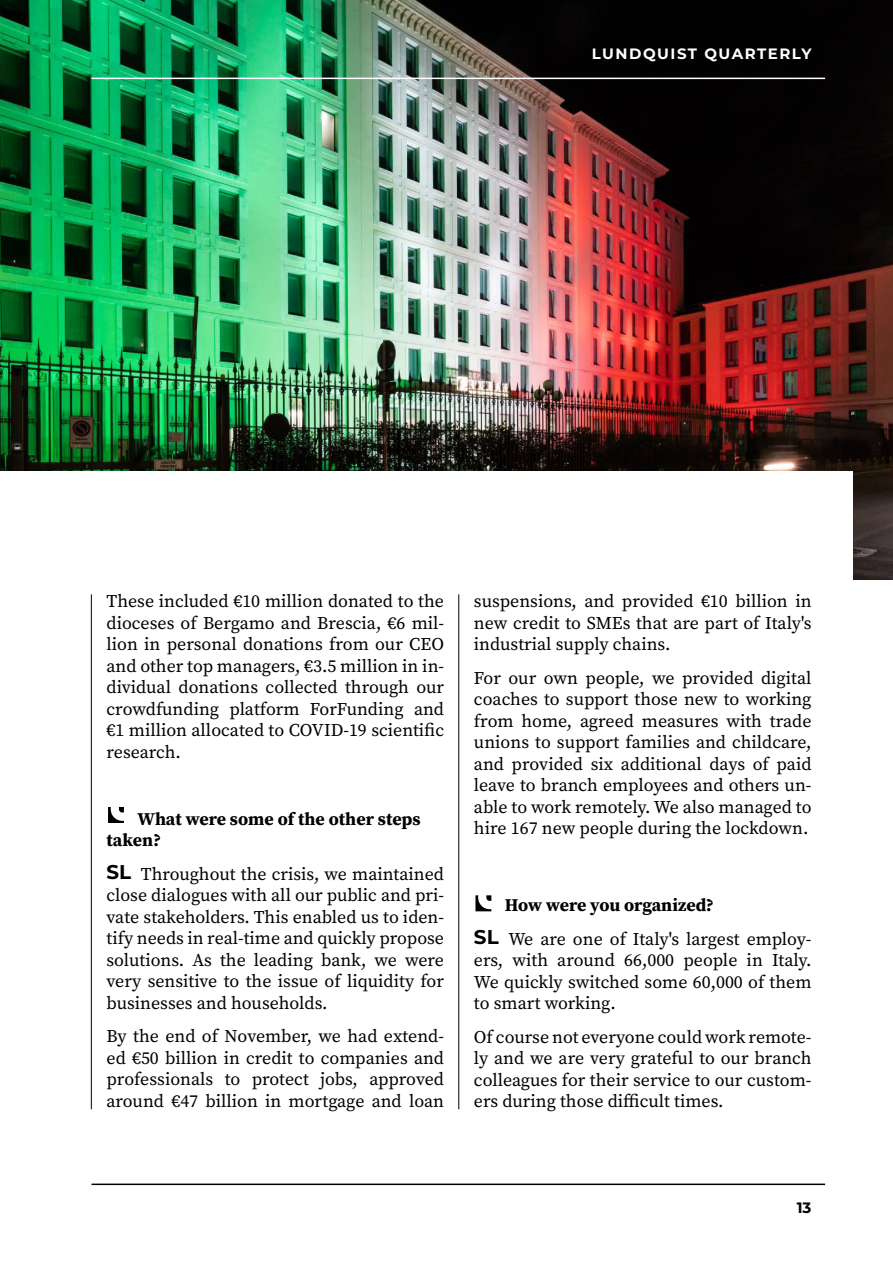
<style>
.page{position:relative;width:893px;height:1263px;background:#fff}
.page>*{position:absolute;margin:0;border:0;box-sizing:border-box;transform-origin:0 0}
.t1{font:700 19.95px "Montserrat";color:#000}
.t2{font:18px/21.5px "Source Serif Pro";color:#000;text-align:justify}
.t3{font:700 18px/21.5px "Source Serif Pro";color:#000}
.t4{font:700 15px "Montserrat";letter-spacing:.1em;color:#fff}
.t5{font:700 15px "Montserrat";color:#000}
</style>
<div class="page">
<img style="left:0;top:0;width:893px;height:580px">
<div style="left:0;top:471px;width:852px;height:376px;background:#fff"></div>
<hr style="left:91px;top:594px;width:1px;height:515px;background:#000">
<hr style="left:458px;top:594px;width:1px;height:515px;background:#000">
<svg style="left:108px;top:807px;width:16px;height:16px"></svg>
<svg style="left:475px;top:895px;width:16px;height:16px"></svg>
<hr style="left:92px;top:78px;width:733px;height:1px;background:#fff">
<hr style="left:92px;top:1183px;width:733px;height:2px;background:#000">
<p class="t4" style="left:592px;top:43px;width:221px">LUNDQUIST QUARTERLY</p>
<p class="t2" style="left:107px;top:590px;width:339px">These included €10 million donated to the dioceses of Bergamo and Brescia, €6 mil&shy;lion in personal donations from our CEO and other top managers, €3.5 million in in&shy;dividual donations collected through our crowdfunding platform ForFunding and €1 million allocated to COVID-19 scientific research.</p>
<p class="t3" style="left:107px;top:808px;width:316px;text-indent:31px">What were some of the other steps taken?</p>
<p class="t2" style="left:107px;top:863px;width:339px;text-indent:34px">Throughout the crisis, we maintained close dialogues with all our public and pri&shy;vate stakeholders. This enabled us to iden&shy;tify needs in real-time and quickly propose solutions. As the leading bank, we were very sensitive to the issue of liquidity for businesses and households.</p>
<p class="t2" style="left:107px;top:1025px;width:339px">By the end of November, we had extend&shy;ed €50 billion in credit to companies and professionals to protect jobs, approved around €47 billion in mortgage and loan</p>
<p class="t1" style="left:107px;top:857px;width:26px">SL</p>
<p class="t2" style="left:474px;top:590px;width:339px">suspensions, and provided €10 billion in new credit to SMEs that are part of Italy's industrial supply chains.</p>
<p class="t2" style="left:474px;top:667px;width:339px">For our own people, we provided digital coaches to support those new to working from home, agreed measures with trade unions to support families and childcare, and provided six additional days of paid leave to branch employees and others un&shy;able to work remotely. We also managed to hire 167 new people during the lockdown.</p>
<p class="t3" style="left:505px;top:894px;width:211px">How were you organized?</p>
<p class="t2" style="left:474px;top:928px;width:339px;text-indent:34px">We are one of Italy's largest employ&shy;ers, with around 66,000 people in Italy.<br>We quickly switched some 60,000 of them to smart working.</p>
<p class="t2" style="left:474px;top:1026px;width:339px">Of course not everyone could work remote&shy;ly and we are very grateful to our branch colleagues for their service to our custom&shy;ers during those difficult times.</p>
<p class="t1" style="left:474px;top:922px;width:26px">SL</p>
<p class="t5" style="left:797px;top:1196px;width:16px">13</p>
</div>
